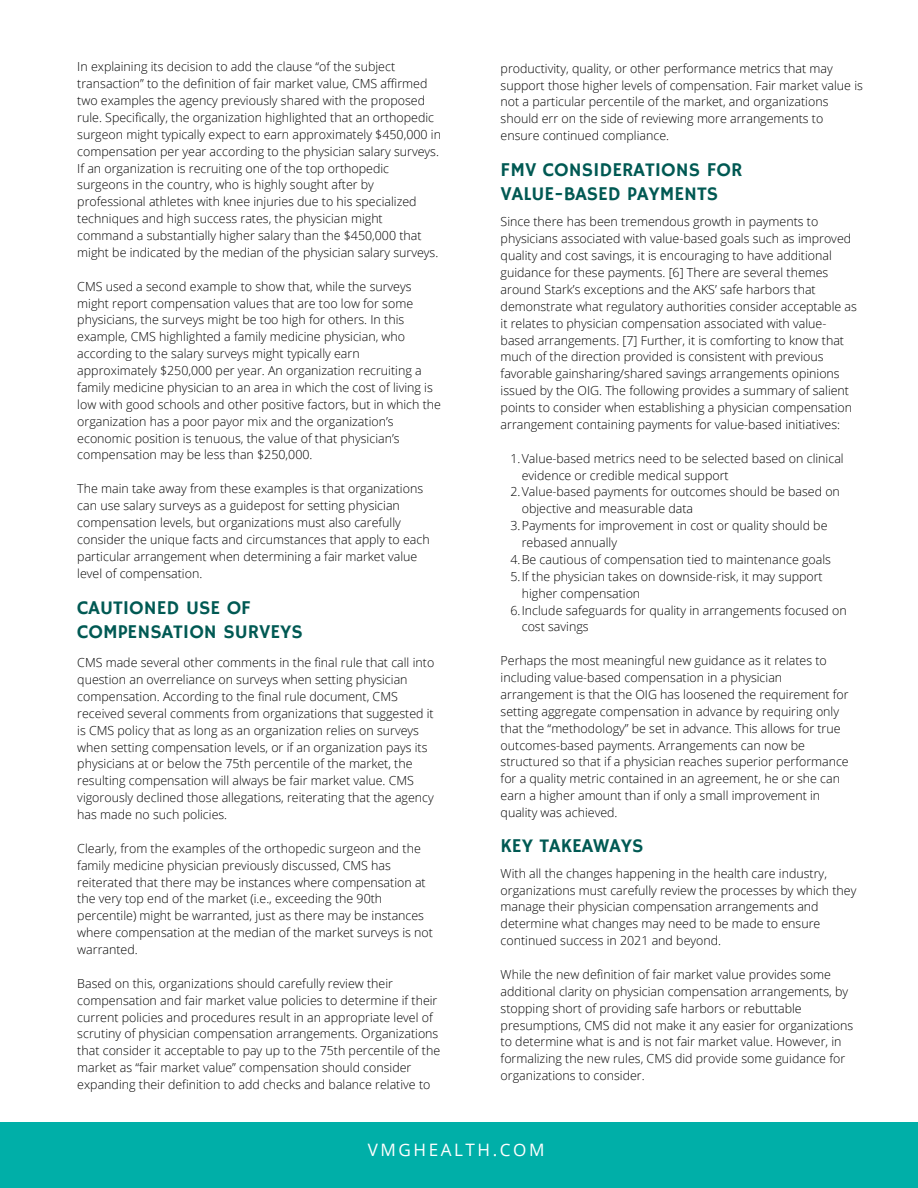
<style>
.page{position:relative;width:918px;height:1188px;background:#fff}
.page>*{position:absolute;margin:0;border:0;box-sizing:border-box;transform-origin:0 0}
.t1{font:19.5px "Hammersmith One";color:#005953}
.t2{font:17.1px "Open Sans";letter-spacing:.15em;color:#fff}
.t3{font:300 12.45px/16.8px "Open Sans";color:#000}
</style>
<div class="page">
<div style="left:0;top:1122px;width:918px;height:66px;background:#00afa8"></div>
<p class="t3" style="left:77px;top:58px;width:365px">In explaining its decision to add the clause “of the subject transaction” to the definition of fair market value, CMS affirmed two examples the agency previously shared with the proposed rule. Specifically, the organization highlighted that an orthopedic surgeon might typically expect to earn approximately $450,000 in compensation per year according to the physician salary surveys.<br>If an organization is recruiting one of the top orthopedic surgeons in the country, who is highly sought after by professional athletes with knee injuries due to his specialized techniques and high success rates, the physician might command a substantially higher salary than the $450,000 that might be indicated by the median of the physician salary surveys.</p>
<p class="t3" style="left:77px;top:277px;width:365px">CMS used a second example to show that, while the surveys might report compensation values that are too low for some physicians, the surveys might be too high for others. In this example, CMS highlighted a family medicine physician, who according to the salary surveys might typically earn approximately $250,000 per year. An organization recruiting a family medicine physician to an area in which the cost of living is low with good schools and other positive factors, but in which the organization has a poor payor mix and the organization’s economic position is tenuous, the value of that physician’s compensation may be less than $250,000.</p>
<p class="t3" style="left:77px;top:480px;width:354px">The main take away from these examples is that organizations can use salary surveys as a guidepost for setting physician compensation levels, but organizations must also carefully consider the unique facts and circumstances that apply to each particular arrangement when determining a fair market value level of compensation.</p>
<p class="t1" style="left:77px;top:597px;width:175px">CAUTIONED USE OF</p>
<p class="t1" style="left:77px;top:620px;width:227px">COMPENSATION SURVEYS</p>
<p class="t3" style="left:77px;top:654px;width:358px">CMS made several other comments in the final rule that call into question an overreliance on surveys when setting physician compensation. According to the final rule document, CMS received several comments from organizations that suggested it is CMS policy that as long as an organization relies on surveys when setting compensation levels, or if an organization pays its physicians at or below the 75th percentile of the market, the resulting compensation will always be fair market value. CMS vigorously declined those allegations, reiterating that the agency has made no such policies.</p>
<p class="t3" style="left:77px;top:840px;width:357px">Clearly, from the examples of the orthopedic surgeon and the family medicine physician previously discussed, CMS has reiterated that there may be instances where compensation at the very top end of the market (i.e., exceeding the 90th percentile) might be warranted, just as there may be instances where compensation at the median of the market surveys is not warranted.</p>
<p class="t3" style="left:77px;top:975px;width:364px">Based on this, organizations should carefully review their compensation and fair market value policies to determine if their current policies and procedures result in an appropriate level of scrutiny of physician compensation arrangements. Organizations that consider it acceptable to pay up to the 75th percentile of the market as “fair market value” compensation should consider expanding their definition to add checks and balance relative to</p>
<p class="t3" style="left:501px;top:59px;width:364px">productivity, quality, or other performance metrics that may support those higher levels of compensation. Fair market value is not a particular percentile of the market, and organizations should err on the side of reviewing more arrangements to ensure continued compliance.</p>
<p class="t1" style="left:501px;top:159px;width:243px">FMV CONSIDERATIONS FOR</p>
<p class="t1" style="left:501px;top:183px;width:219px">VALUE-BASED PAYMENTS</p>
<p class="t3" style="left:501px;top:213px;width:358px">Since there has been tremendous growth in payments to physicians associated with value-based goals such as improved quality and cost savings, it is encouraging to have additional guidance for these payments. [6] There are several themes around Stark’s exceptions and the AKS’ safe harbors that demonstrate what regulatory authorities consider acceptable as it relates to physician compensation associated with value&shy;based arrangements. [7] Further, it is comforting to know that much of the direction provided is consistent with previous favorable gainsharing/shared savings arrangements opinions issued by the OIG. The following provides a summary of salient points to consider when establishing a physician compensation arrangement containing payments for value-based initiatives:</p>
<p class="t3" style="left:522px;top:450px;width:323px;text-indent:-11px">1.Value-based metrics need to be selected based on clinical evidence or credible medical support</p>
<p class="t3" style="left:522px;top:483px;width:320px;text-indent:-11px">2.Value-based payments for outcomes should be based on objective and measurable data</p>
<p class="t3" style="left:522px;top:517px;width:307px;text-indent:-11px">3.Payments for improvement in cost or quality should be rebased annually</p>
<p class="t3" style="left:511px;top:551px;width:322px">4.Be cautious of compensation tied to maintenance goals</p>
<p class="t3" style="left:522px;top:568px;width:302px;text-indent:-11px">5.If the physician takes on downside-risk, it may support higher compensation</p>
<p class="t3" style="left:522px;top:601px;width:326px;text-indent:-11px">6.Include safeguards for quality in arrangements focused on cost savings</p>
<p class="t3" style="left:501px;top:652px;width:350px">Perhaps the most meaningful new guidance as it relates to including value-based compensation in a physician arrangement is that the OIG has loosened the requirement for setting aggregate compensation in advance by requiring only that the “methodology” be set in advance. This allows for true outcomes-based payments. Arrangements can now be structured so that if a physician reaches superior performance for a quality metric contained in an agreement, he or she can earn a higher amount than if only a small improvement in quality was achieved.</p>
<p class="t1" style="left:501px;top:834px;width:144px">KEY TAKEAWAYS</p>
<p class="t3" style="left:501px;top:864px;width:357px">With all the changes happening in the health care industry, organizations must carefully review the processes by which they manage their physician compensation arrangements and determine what changes may need to be made to ensure continued success in 2021 and beyond.</p>
<p class="t3" style="left:501px;top:966px;width:354px">While the new definition of fair market value provides some additional clarity on physician compensation arrangements, by stopping short of providing safe harbors or rebuttable presumptions, CMS did not make it any easier for organizations to determine what is and is not fair market value. However, in formalizing the new rules, CMS did provide some guidance for organizations to consider.</p>
<p class="t2" style="left:368px;top:1138px;width:178px">VMGHEALTH.COM</p>
</div>
